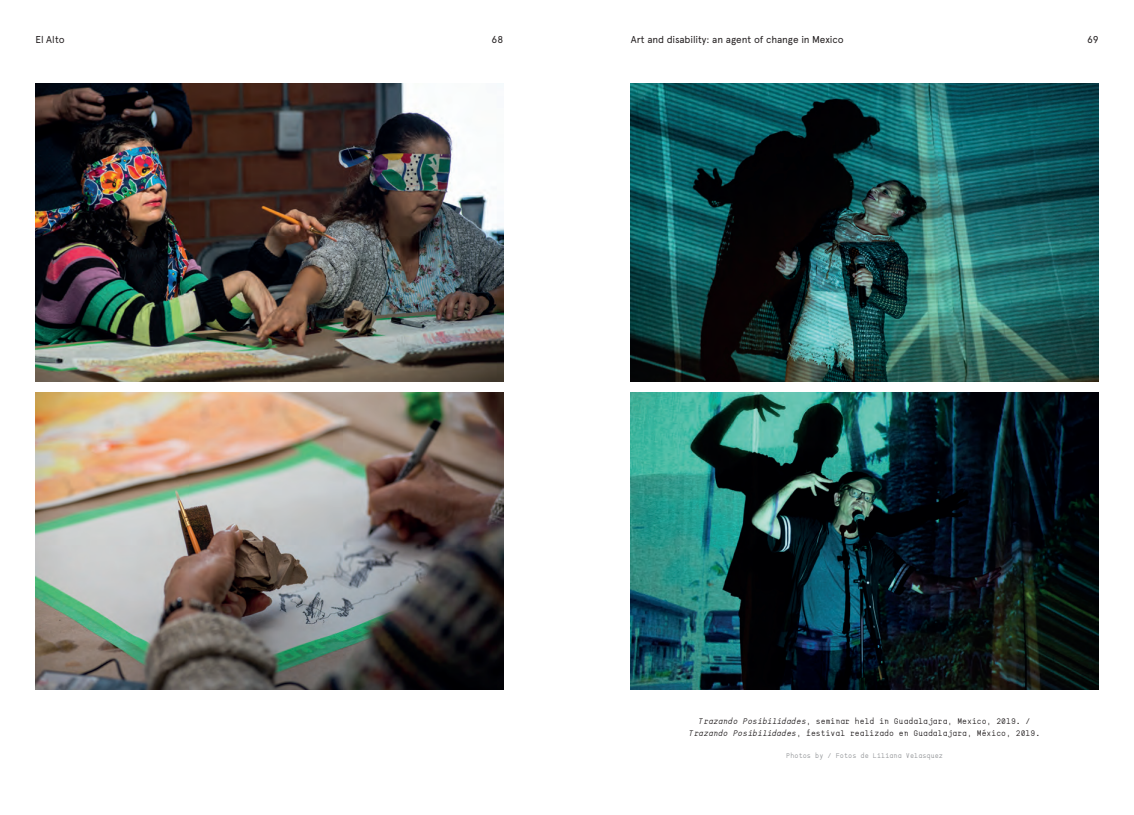
<style>
.page{position:relative;width:1134px;height:815px;background:#fff}
.page>*{position:absolute;margin:0;border:0;box-sizing:border-box;transform-origin:0 0}
.t1{font:10px "Apercu";letter-spacing:-.01em;color:#231f20}
.Caption-01{font:8.12px/11.2px "CDLX Mono";color:#231f20;text-align:center}
.Caption-01-2{font:6.88px "CDLX Mono";color:#939598}
.s1{font-style:italic}
</style>
<div class="page">
<img style="left:35px;top:84px;width:468px;height:297px">
<img style="left:35px;top:393px;width:468px;height:297px">
<img style="left:631px;top:84px;width:467px;height:297px">
<img style="left:631px;top:393px;width:467px;height:297px">
<p class="t1" style="left:35px;top:33px;width:31px">El Alto</p>
<p class="t1" style="left:492px;top:33px;width:13px">68</p>
<p class="t1" style="left:631px;top:33px;width:215px">Art and disability: an agent of change in Mexico</p>
<p class="t1" style="left:1087px;top:33px;width:13px">69</p>
<p class="Caption-01" style="left:689px;top:715px;width:353px"><span class="s1">Trazando Posibilidades</span>, seminar held in Guadalajara, Mexico, 2019. /<br><span class="s1">Trazando Posibilidades</span>, festival realizado en Guadalajara, México, 2019.</p>
<p class="Caption-01-2" style="left:786px;top:751px;width:158px">Photos by / Fotos de Liliana Velasquez</p>
</div>
